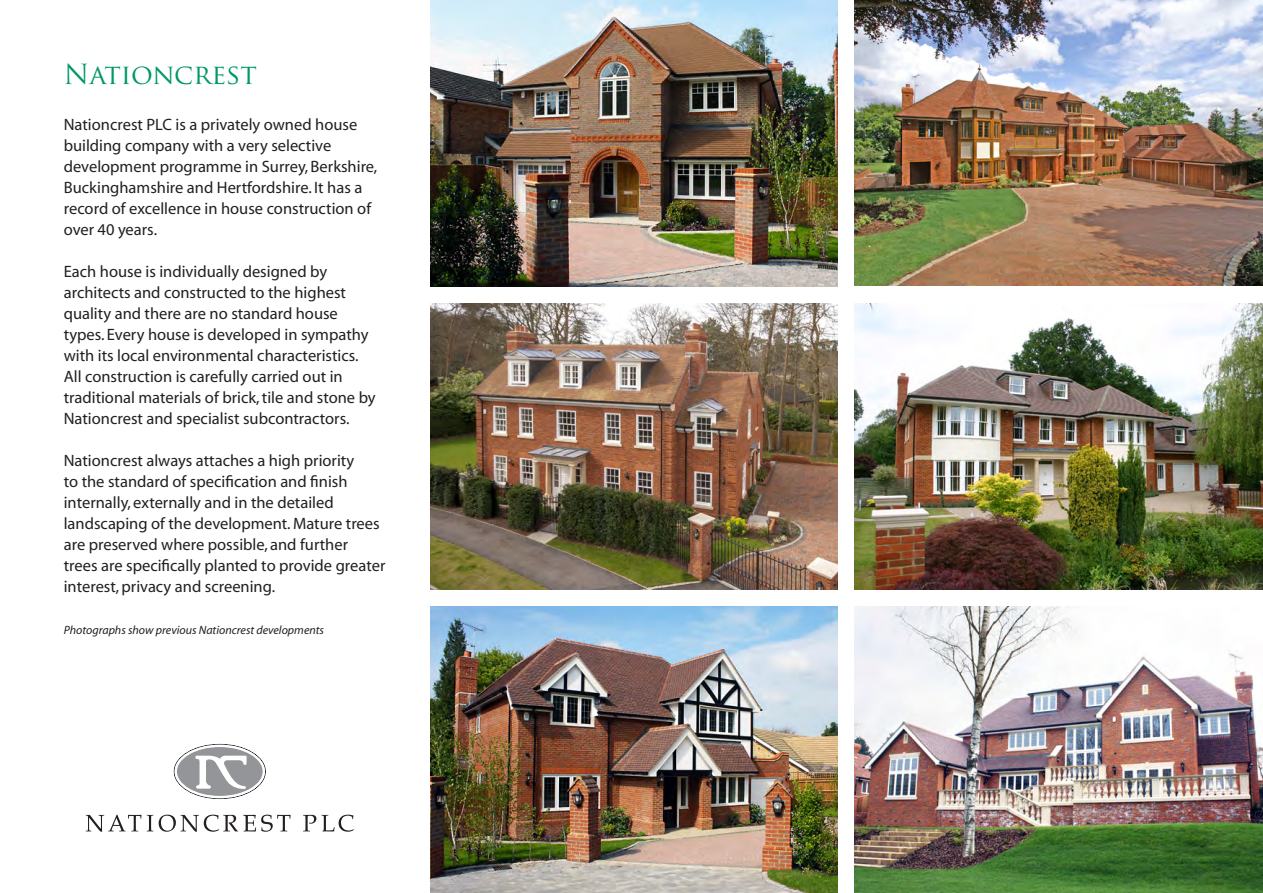
<style>
.page{position:relative;width:1263px;height:893px;background:#fff}
.page>*{position:absolute;margin:0;border:0;box-sizing:border-box;transform-origin:0 0}
.t1{font:27px "Trajan Pro";color:#009864}
.t2{font:16.5px/21px "Myriad";color:#231f20}
.t3{font:italic 12px "Myriad";color:#231f20}
</style>
<div class="page">
<img style="left:855px;top:303px;width:408px;height:287px">
<img style="left:431px;top:303px;width:407px;height:287px">
<img style="left:431px;top:607px;width:407px;height:286px">
<img style="left:855px;top:607px;width:408px;height:286px">
<img style="left:431px;top:0;width:407px;height:286px">
<img style="left:855px;top:0;width:408px;height:285px">
<svg style="left:86px;top:744px;width:268px;height:88px"></svg>
<p class="t1" style="left:64px;top:57px;width:195px">Nationcrest</p>
<p class="t2" style="left:64px;top:115px;width:315px">Nationcrest PLC is a privately owned house building company with a very selective development programme in Surrey, Berkshire, Buckinghamshire and Hertfordshire. It has a record of excellence in house construction of over 40 years.</p>
<p class="t2" style="left:64px;top:262px;width:313px">Each house is individually designed by architects and constructed to the highest quality and there are no standard house types. Every house is developed in sympathy with its local environmental characteristics.<br>All construction is carefully carried out in traditional materials of brick, tile and stone by Nationcrest and specialist subcontractors.</p>
<p class="t2" style="left:64px;top:451px;width:323px">Nationcrest always attaches a high priority<br>to the standard of specification and finish internally, externally and in the detailed landscaping of the development. Mature trees are preserved where possible, and further trees are specifically planted to provide greater interest, privacy and screening.</p>
<p class="t3" style="left:64px;top:624px;width:262px">Photographs show previous Nationcrest developments</p>
</div>
